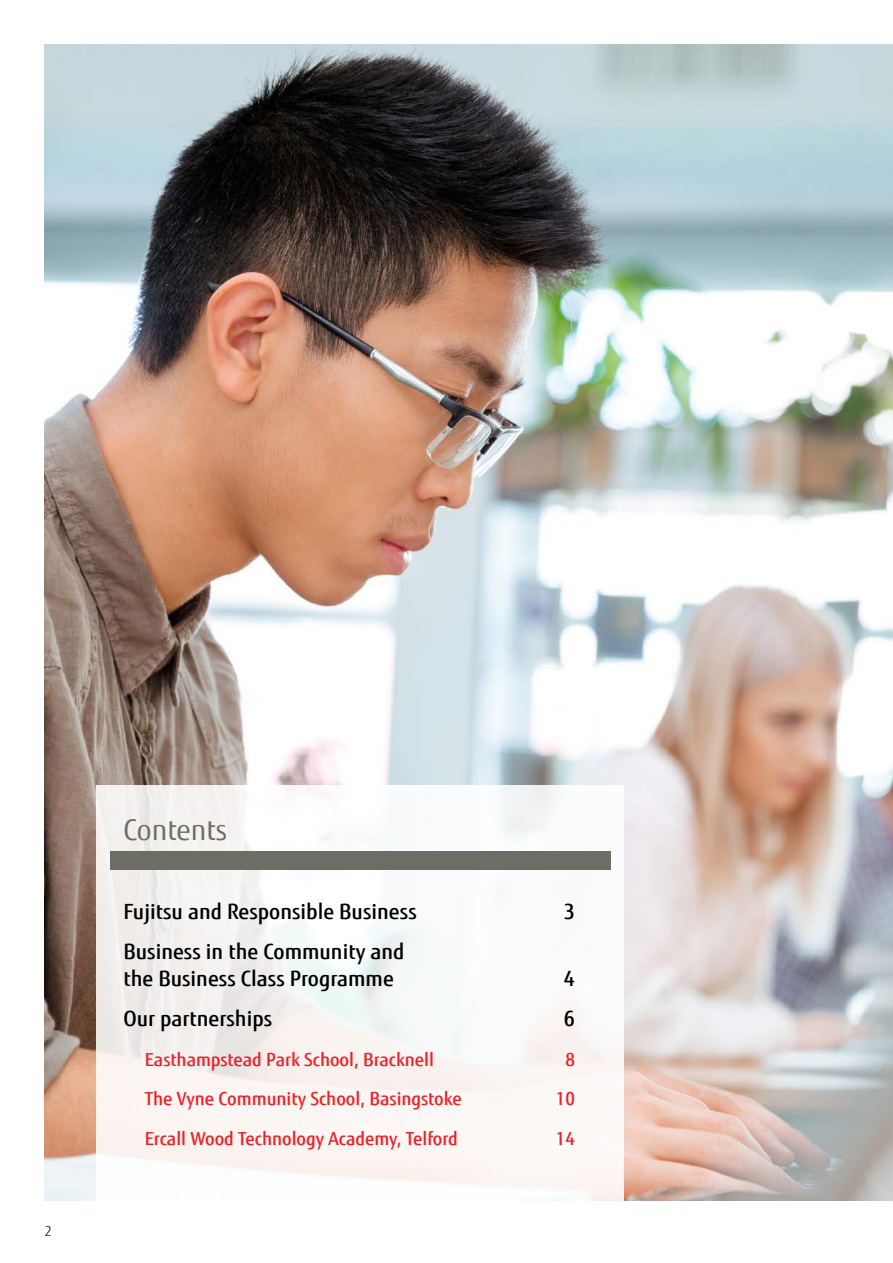
<style>
.page{position:relative;width:893px;height:1263px;background:#fff}
.page>*{position:absolute;margin:0;border:0;box-sizing:border-box;transform-origin:0 0}
.t1{font:28.5px "Fujitsu Sans";color:#6e6d65}
.t2{font:500 21px/27px "Fujitsu Sans";color:#000}
.t3{font:500 18px "Fujitsu Sans";color:#ed2127}
.t4{font:300 13.5px "Fujitsu Sans";color:#000}
</style>
<div class="page">
<img style="left:45px;top:45px;width:848px;height:1155px">
<div style="left:96px;top:785px;width:528px;height:415px;background:linear-gradient(to right,#f4f1ef,#fcfbfb)"></div>
<div style="left:111px;top:851px;width:500px;height:19px;background:#6e6d65"></div>
<p class="t4" style="left:45px;top:1224px;width:9px">2</p>
<h1 class="t1" style="left:123px;top:813px;width:105px">Contents</h1>
<p class="t2" style="left:123px;top:898px;width:295px">Fujitsu and Responsible Business</p>
<p class="t2" style="left:564px;top:898px;width:13px">3</p>
<p class="t2" style="left:123px;top:938px;width:283px">Business in the Community and the Business Class Programme</p>
<p class="t2" style="left:564px;top:965px;width:13px">4</p>
<p class="t2" style="left:123px;top:1005px;width:150px">Our partnerships</p>
<p class="t2" style="left:564px;top:1005px;width:13px">6</p>
<p class="t3" style="left:145px;top:1048px;width:291px">Easthampstead Park School, Bracknell</p>
<p class="t3" style="left:565px;top:1048px;width:11px">8</p>
<p class="t3" style="left:145px;top:1088px;width:318px">The Vyne Community School, Basingstoke</p>
<p class="t3" style="left:556px;top:1088px;width:21px">10</p>
<p class="t3" style="left:145px;top:1128px;width:315px">Ercall Wood Technology Academy, Telford</p>
<p class="t3" style="left:556px;top:1128px;width:21px">14</p>
</div>
